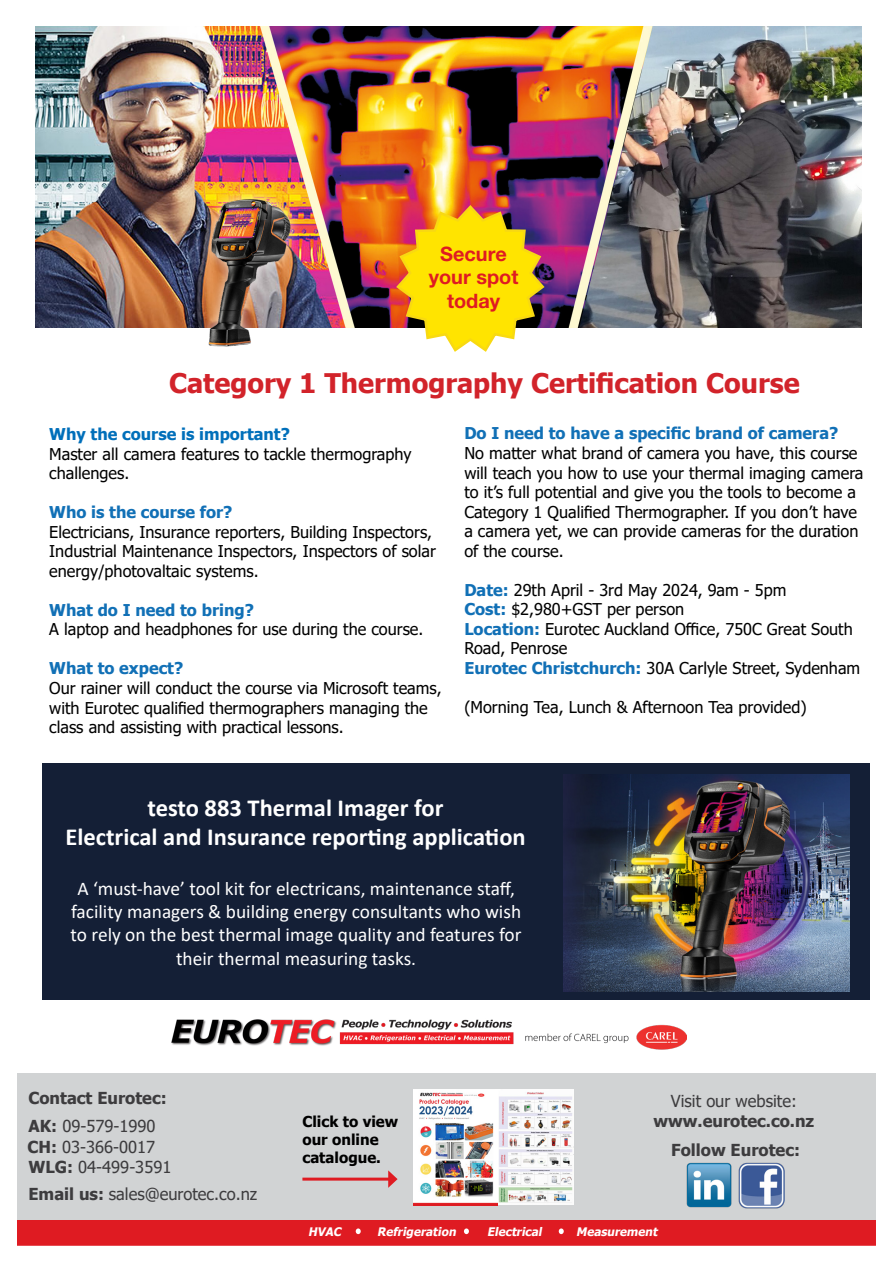
<style>
.page{position:relative;width:893px;height:1263px;background:#fff}
.page>*{position:absolute;margin:0;border:0;box-sizing:border-box;transform-origin:0 0}
.t1{font:700 27px "Tahoma";color:#d2232a}
.t2{font:700 24.6px/29.4px "Calibri";color:#fff;text-align:center}
.t3{font:700 19.95px/23.9px "Helvetica Neue LT Pro";color:#df1b22;text-align:center}
.t4{font:19.35px/23.2px "Calibri";color:#fff;text-align:center}
.t5{font:16.5px "Tahoma";color:#3d3c3e}
.t6{font:700 16.5px/28.7px "Tahoma";color:#3d3c3e;text-align:center}
.t7{font:16.35px/19.5px "Tahoma";color:#000}
.t8{font:700 16.35px "Tahoma";color:#1170b6}
.t9{font:700 16.35px "Tahoma";color:#006fba}
.t10{font:700 15px/18px "Tahoma";color:#000}
.t11{font:italic 700 11.85px "Tahoma";color:#fff}
.s1{font-weight:700;color:#1170b6}
.s2{font-weight:700}
</style>
<div class="page">
<img style="left:35px;top:27px;width:827px;height:301px">
<div style="left:17px;top:1218px;width:859px;height:28px;background:#df1b22;border:2px solid #df1b22"></div>
<svg style="left:356px;top:1228px;width:5px;height:6px"></svg>
<svg style="left:464px;top:1228px;width:5px;height:6px"></svg>
<svg style="left:559px;top:1228px;width:5px;height:6px"></svg>
<div style="left:17px;top:1073px;width:859px;height:146px;background:#d1d3d4"></div>
<img style="left:739px;top:1162px;width:45px;height:46px">
<img style="left:686px;top:1163px;width:46px;height:45px">
<img style="left:171px;top:1019px;width:516px;height:31px">
<img style="left:414px;top:1089px;width:160px;height:115px">
<hr style="left:302px;top:1177px;width:89px;height:3px;background:#df1b22">
<svg style="left:388px;top:1170px;width:10px;height:18px"></svg>
<img style="left:414px;top:1091px;width:83px;height:114px">
<svg style="left:394px;top:203px;width:152px;height:149px"></svg>
<div style="left:198px;top:188px;width:103px;height:170px;background:#fff;opacity:.82"></div>
<img style="left:197px;top:191px;width:97px;height:166px">
<div style="left:43px;top:764px;width:827px;height:236px;background:#141f36"></div>
<img style="left:563px;top:775px;width:287px;height:216px">
<p class="t3" style="left:429px;top:241px;width:91px">Secure your spot today</p>
<h1 class="t1" style="left:169px;top:365px;width:632px">Category 1 Thermography Certification Course</h1>
<p class="t9" style="left:49px;top:423px;width:242px">Why the course is important?</p>
<p class="t7" style="left:49px;top:445px;width:364px">Master all camera features to tackle thermography challenges.</p>
<p class="t8" style="left:49px;top:501px;width:185px">Who is the course for?</p>
<p class="t7" style="left:49px;top:523px;width:388px">Electricians, Insurance reporters, Building Inspectors,<br>Industrial Maintenance Inspectors, Inspectors of solar energy/photovaltaic systems.</p>
<p class="t8" style="left:49px;top:598px;width:206px">What do I need to bring?</p>
<p class="t7" style="left:49px;top:621px;width:376px">A laptop and headphones for use during the course.</p>
<p class="t8" style="left:49px;top:657px;width:135px">What to expect?</p>
<p class="t7" style="left:49px;top:679px;width:394px">Our rainer will conduct the course via Microsoft teams, with Eurotec qualified thermographers managing the class and assisting with practical lessons.</p>
<p class="t8" style="left:464px;top:422px;width:375px">Do I need to have a specific brand of camera?</p>
<p class="t7" style="left:464px;top:444px;width:401px">No matter what brand of camera you have, this course will teach you how to use your thermal imaging camera to it’s full potential and give you the tools to become a Category 1 Qualified Thermographer. If you don’t have a camera yet, we can provide cameras for the duration of the course.</p>
<p class="t7" style="left:464px;top:581px;width:397px"><span class="s1">Date:</span> 29th April - 3rd May 2024, 9am - 5pm<br><span class="s1">Cost:</span> $2,980+GST per person<br><span class="s1">Location:</span> Eurotec Auckland Office, 750C Great South Road, Penrose<br><span class="s1">Eurotec Christchurch:</span> 30A Carlyle Street, Sydenham</p>
<p class="t7" style="left:464px;top:698px;width:344px">(Morning Tea, Lunch &amp; Afternoon Tea provided)</p>
<h2 class="t2" style="left:65px;top:793px;width:462px">testo 883 Thermal Imager for<br>Electrical and Insurance reporting application</h2>
<p class="t4" style="left:71px;top:876px;width:452px">A ‘must-have’ tool kit for electricans, maintenance staff, facility managers &amp; building energy consultants who wish to rely on the best thermal image quality and features for their thermal measuring tasks.</p>
<p class="t6" style="left:28px;top:1084px;width:140px">Contact Eurotec:</p>
<p class="t5" style="left:671px;top:1090px;width:127px">Visit our website:</p>
<p class="t6" style="left:653px;top:1107px;width:162px">www.eurotec.co.nz<br>Follow Eurotec:</p>
<p class="t5" style="left:28px;top:1156px;width:144px"><span class="s2">WLG:</span> 04-499-3591</p>
<p class="t10" style="left:302px;top:1113px;width:97px">Click to view our online catalogue.</p>
<p class="t5" style="left:28px;top:1115px;width:129px"><span class="s2">AK:</span> 09-579-1990</p>
<p class="t5" style="left:27px;top:1136px;width:129px"><span class="s2">CH:</span> 03-366-0017</p>
<p class="t5" style="left:28px;top:1182px;width:230px"><span class="s2">Email us:</span> sales@eurotec.co.nz</p>
<p class="t11" style="left:308px;top:1223px;width:37px">HVAC</p>
<p class="t11" style="left:377px;top:1223px;width:83px">Refrigeration</p>
<p class="t11" style="left:487px;top:1223px;width:59px">Electrical</p>
<p class="t11" style="left:576px;top:1223px;width:86px">Measurement</p>
</div>
